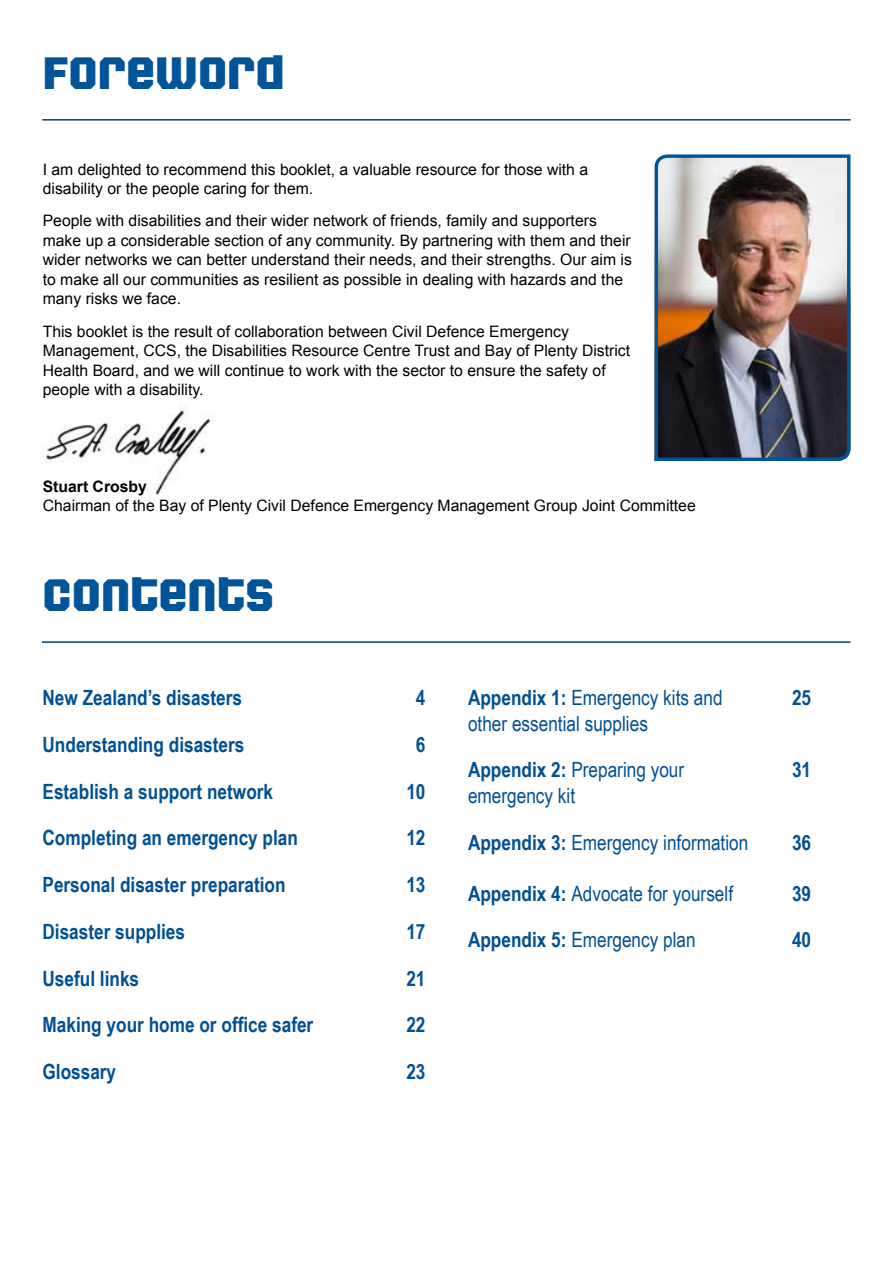
<style>
.page{position:relative;width:893px;height:1263px;background:#fff}
.page>*{position:absolute;margin:0;border:0;box-sizing:border-box;transform-origin:0 0}
.t1{font:800 45px "Super Duty Nar Clo Sharp";color:#005497}
.t2{font:700 21px "Arial Narrow";color:#005092}
.t3{font:21px "Arial Narrow";color:#005092}
.t4{font:15.75px/19.5px "Arial";color:#000}
.t5{font:700 15.75px "Arial";color:#000}
.s1{font-weight:700}
</style>
<div class="page">
<hr style="left:42px;top:641px;width:808px;height:2px;background:#004676">
<hr style="left:42px;top:119px;width:809px;height:2px;background:#004676">
<img style="left:45px;top:404px;width:168px;height:91px">
<img style="left:654px;top:154px;width:197px;height:307px">
<h1 class="t1" style="left:43px;top:51px;width:243px">FOREWORD</h1>
<p class="t4" style="left:43px;top:159px;width:547px">I am delighted to recommend this booklet, a valuable resource for those with a disability or the people caring for them.</p>
<p class="t4" style="left:43px;top:211px;width:591px">People with disabilities and their wider network of friends, family and supporters make up a considerable section of any community. By partnering with them and their wider networks we can better understand their needs, and their strengths. Our aim is to make all our communities as resilient as possible in dealing with hazards and the many risks we face.</p>
<p class="t4" style="left:43px;top:321px;width:589px">This booklet is the result of collaboration between Civil Defence Emergency Management, CCS, the Disabilities Resource Centre Trust and Bay of Plenty District Health Board, and we will continue to work with the sector to ensure the safety of people with a disability.</p>
<p class="t5" style="left:43px;top:475px;width:106px">Stuart Crosby</p>
<p class="t4" style="left:43px;top:496px;width:654px">Chairman of the Bay of Plenty Civil Defence Emergency Management Group Joint Committee</p>
<h1 class="t1" style="left:43px;top:573px;width:233px">CONTENTS</h1>
<h2 class="t2" style="left:43px;top:682px;width:201px">New Zealand’s disasters</h2>
<h2 class="t2" style="left:416px;top:682px;width:11px">4</h2>
<h2 class="t2" style="left:43px;top:728px;width:203px">Understanding disasters</h2>
<h2 class="t2" style="left:416px;top:728px;width:11px">6</h2>
<h2 class="t2" style="left:43px;top:775px;width:232px">Establish a support network</h2>
<h2 class="t2" style="left:406px;top:775px;width:21px">10</h2>
<h2 class="t2" style="left:43px;top:822px;width:257px">Completing an emergency plan</h2>
<h2 class="t2" style="left:406px;top:822px;width:21px">12</h2>
<h2 class="t2" style="left:43px;top:869px;width:245px">Personal disaster preparation</h2>
<h2 class="t2" style="left:406px;top:869px;width:21px">13</h2>
<h2 class="t2" style="left:43px;top:916px;width:144px">Disaster supplies</h2>
<h2 class="t2" style="left:406px;top:916px;width:21px">17</h2>
<h2 class="t2" style="left:43px;top:962px;width:98px">Useful links</h2>
<h2 class="t2" style="left:406px;top:962px;width:21px">21</h2>
<h2 class="t2" style="left:43px;top:1009px;width:272px">Making your home or office safer</h2>
<h2 class="t2" style="left:406px;top:1009px;width:21px">22</h2>
<h2 class="t2" style="left:43px;top:1056px;width:75px">Glossary</h2>
<h2 class="t2" style="left:406px;top:1056px;width:21px">23</h2>
<h2 class="t3" style="left:468px;top:682px;width:256px"><span class="s1">Appendix 1:</span> Emergency kits and</h2>
<h2 class="t2" style="left:792px;top:682px;width:21px">25</h2>
<h2 class="t3" style="left:468px;top:708px;width:181px">other essential supplies</h2>
<h2 class="t3" style="left:468px;top:754px;width:218px"><span class="s1">Appendix 2:</span> Preparing your</h2>
<h2 class="t2" style="left:792px;top:754px;width:21px">31</h2>
<h2 class="t3" style="left:468px;top:780px;width:109px">emergency kit</h2>
<h2 class="t3" style="left:468px;top:827px;width:282px"><span class="s1">Appendix 3:</span> Emergency information</h2>
<h2 class="t2" style="left:792px;top:826px;width:21px">36</h2>
<h2 class="t3" style="left:468px;top:878px;width:267px"><span class="s1">Appendix 4:</span> Advocate for yourself</h2>
<h2 class="t2" style="left:792px;top:877px;width:21px">39</h2>
<h2 class="t3" style="left:468px;top:924px;width:229px"><span class="s1">Appendix 5:</span> Emergency plan</h2>
<h2 class="t2" style="left:792px;top:924px;width:21px">40</h2>
</div>
